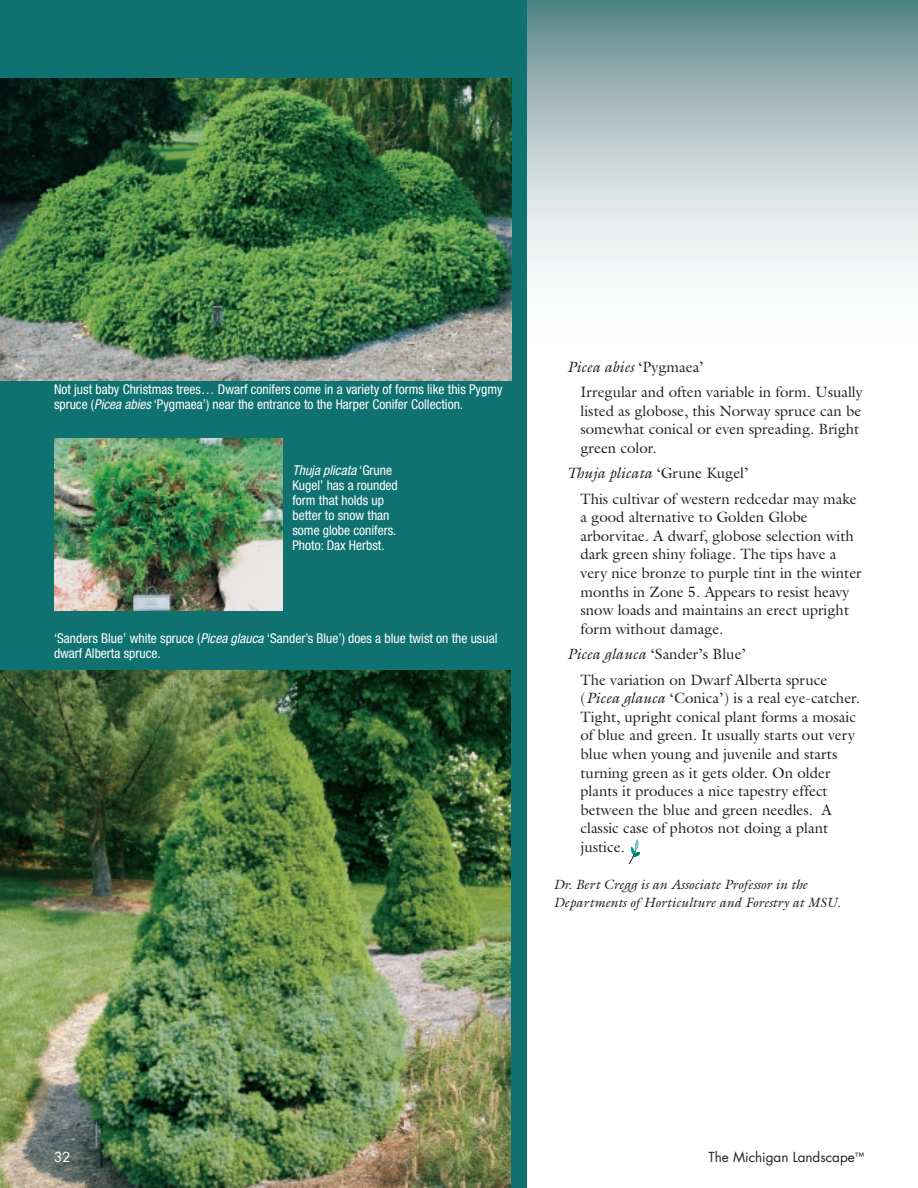
<style>
.page{position:relative;width:918px;height:1188px;background:#fff}
.page>*{position:absolute;margin:0;border:0;box-sizing:border-box;transform-origin:0 0}
.t1{font:15px/18.6px "Galliard";color:#231f20}
.t2{font:condensed 13.5px/15px "Helvetica Neue";color:#fff}
.t3{font:italic 13.5px/18px "Galliard";color:#231f20}
.t4{font:13.5px "Futura";color:#231f20}
.t5{font:13.5px "Futura";color:#fff}
.s1{font-style:italic}
</style>
<div class="page">
<svg style="left:526px;top:0;width:392px;height:389px"></svg>
<div style="left:0;top:0;width:526px;height:1188px;background:#107171"></div>
<img style="left:54px;top:439px;width:229px;height:171px">
<img style="left:0;top:670px;width:511px;height:518px">
<img style="left:0;top:79px;width:512px;height:301px">
<svg style="left:629px;top:839px;width:11px;height:25px"></svg>
<p class="t2" style="left:54px;top:382px;width:450px">Not just baby Christmas trees… Dwarf conifers come in a variety of forms like this Pygmy spruce (<span class="s1">Picea abies</span> ‘Pygmaea’) near the entrance to the Harper Conifer Collection.</p>
<p class="t2" style="left:292px;top:462px;width:107px"><span class="s1">Thuja plicata</span> ‘Grune<br>Kugel’ has a rounded form that holds up better to snow than some globe conifers.<br>Photo: Dax Herbst.</p>
<p class="t2" style="left:54px;top:630px;width:445px">‘Sanders Blue’ white spruce (<span class="s1">Picea glauca</span> ‘Sander’s Blue’) does a blue twist on the usual dwarf Alberta spruce.</p>
<p class="t1" style="left:580px;top:354px;width:284px;line-height:25.3px;text-indent:-13px"><span class="s1">Picea abies</span> ‘Pygmaea’<br>Irregular and often variable in form. Usually</p>
<p class="t1" style="left:580px;top:401px;width:282px">listed as globose, this Norway spruce can be somewhat conical or even spreading. Bright green color.</p>
<p class="t1" style="left:580px;top:460px;width:278px;line-height:25.3px;text-indent:-13px"><span class="s1">Thuja plicata</span> ‘Grune Kugel’<br>This cultivar of western redcedar may make</p>
<p class="t1" style="left:580px;top:508px;width:283px">a good alternative to Golden Globe arborvitae. A dwarf, globose selection with dark green shiny foliage. The tips have a very nice bronze to purple tint in the winter months in Zone 5. Appears to resist heavy snow loads and maintains an erect upright form without damage.</p>
<p class="t1" style="left:580px;top:641px;width:248px;line-height:25.3px;text-indent:-13px"><span class="s1">Picea glauca</span> ‘Sander’s Blue’<br>The variation on Dwarf Alberta spruce</p>
<p class="t1" style="left:580px;top:689px;width:281px">(<span class="s1">Picea glauca</span> ‘Conica’) is a real eye-catcher.<br>Tight, upright conical plant forms a mosaic of blue and green. It usually starts out very blue when young and juvenile and starts turning green as it gets older. On older plants it produces a nice tapestry effect between the blue and green needles. A classic case of photos not doing a plant justice.</p>
<p class="t3" style="left:554px;top:875px;width:289px">Dr. Bert Cregg is an Associate Professor in the<br>Departments of Horticulture and Forestry at MSU.</p>
<p class="t5" style="left:54px;top:1148px;width:18px">32</p>
<p class="t4" style="left:708px;top:1148px;width:157px">The Michigan Landscape<sup>™</sup></p>
</div>
